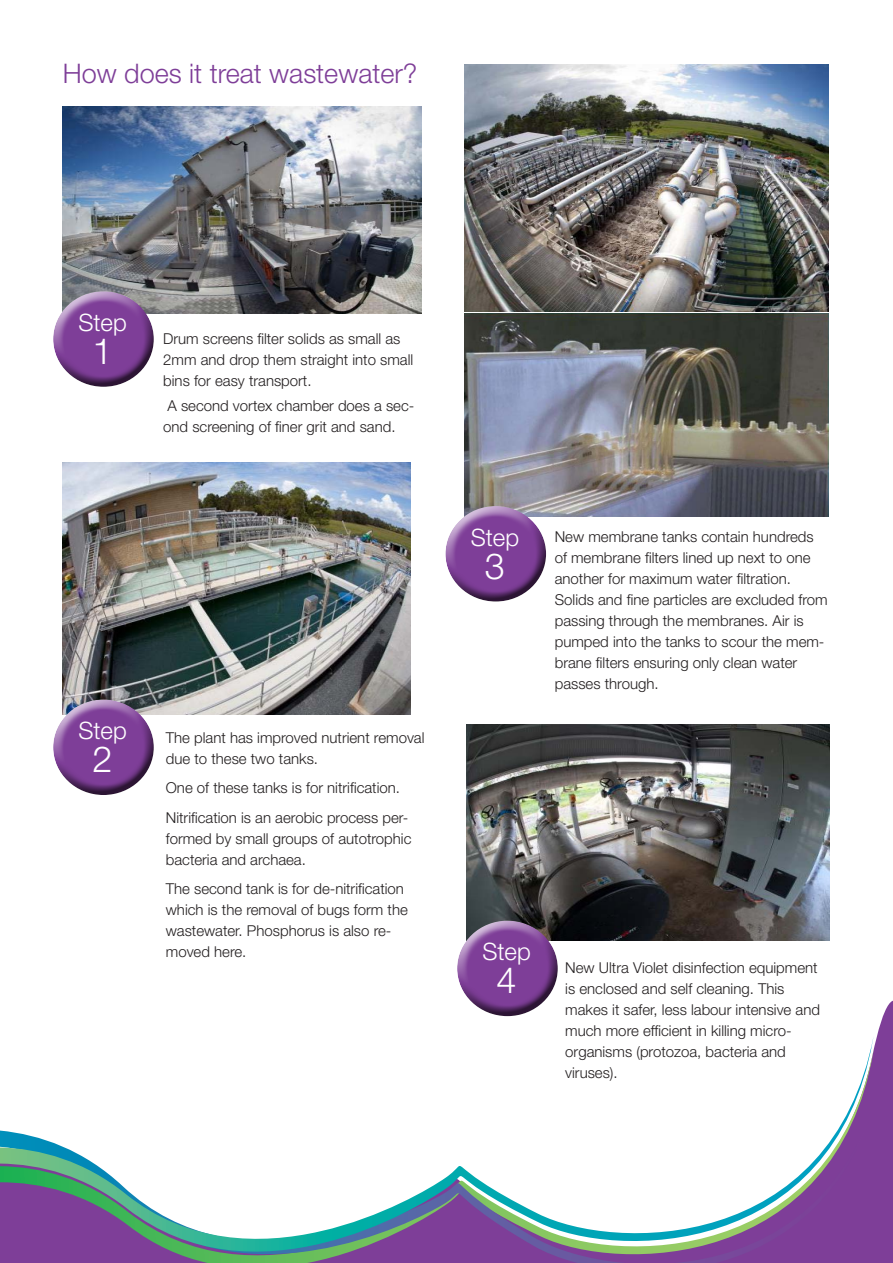
<style>
.page{position:relative;width:893px;height:1263px;background:#fff}
.page>*{position:absolute;margin:0;border:0;box-sizing:border-box;transform-origin:0 0}
.t1{font:300 36px "Helvetica Neue LT Std";color:#fff}
.sub_heads{font:300 27px "Helvetica Neue LT Std";color:#7e3e98}
.t2{font:300 24px "Helvetica Neue LT Std";color:#fff}
.body{font:300 15px/21px "Helvetica Neue LT Std";color:#231f20}
</style>
<div class="page">
<img style="left:63px;top:106px;width:358px;height:208px">
<img style="left:467px;top:724px;width:362px;height:107px">
<img style="left:63px;top:462px;width:347px;height:252px">
<img style="left:465px;top:314px;width:363px;height:203px">
<svg style="left:466px;top:831px;width:427px;height:432px"></svg>
<svg style="left:0;top:1036px;width:874px;height:227px"></svg>
<div style="left:51px;top:288px;width:104px;height:75px;background:#fff;opacity:.75"></div>
<div style="left:51px;top:307px;width:108px;height:80px;background:#231f20;opacity:.75"></div>
<div style="left:51px;top:697px;width:104px;height:75px;background:#fff;opacity:.75"></div>
<div style="left:51px;top:715px;width:108px;height:81px;background:#231f20;opacity:.75"></div>
<div style="left:443px;top:503px;width:104px;height:75px;background:#fff;opacity:.75"></div>
<div style="left:443px;top:521px;width:108px;height:81px;background:#231f20;opacity:.75"></div>
<img style="left:465px;top:65px;width:363px;height:246px">
<div style="left:455px;top:918px;width:104px;height:75px;background:#fff;opacity:.75"></div>
<div style="left:455px;top:936px;width:108px;height:81px;background:#231f20;opacity:.75"></div>
<p class="sub_heads" style="left:63px;top:57px;width:356px">How does it treat wastewater?</p>
<h3 class="t2" style="left:78px;top:308px;width:50px">Step</h3>
<h1 class="t1" style="left:93px;top:329px;width:22px">1</h1>
<p class="body" style="left:163px;top:327px;width:252px">Drum screens filter solids as small as<br>2mm and drop them straight into small bins for easy transport.</p>
<p class="body" style="left:163px;top:395px;width:253px">A second vortex chamber does a sec&shy;ond screening of finer grit and sand.</p>
<h3 class="t2" style="left:78px;top:716px;width:50px">Step</h3>
<h1 class="t1" style="left:93px;top:737px;width:22px">2</h1>
<p class="body" style="left:166px;top:727px;width:260px">The plant has improved nutrient removal due to these two tanks.</p>
<p class="body" style="left:166px;top:777px;width:236px">One of these tanks is for nitrification.</p>
<p class="body" style="left:166px;top:807px;width:247px">Nitrification is an aerobic process per&shy;formed by small groups of autotrophic bacteria and archaea.</p>
<p class="body" style="left:166px;top:878px;width:243px">The second tank is for de-nitrification which is the removal of bugs form the wastewater. Phosphorus is also re&shy;moved here.</p>
<h3 class="t2" style="left:471px;top:523px;width:50px">Step</h3>
<h1 class="t1" style="left:485px;top:544px;width:22px">3</h1>
<p class="body" style="left:555px;top:526px;width:274px">New membrane tanks contain hundreds of membrane filters lined up next to one another for maximum water filtration.<br>Solids and fine particles are excluded from passing through the membranes. Air is pumped into the tanks to scour the mem&shy;brane filters ensuring only clean water passes through.</p>
<h3 class="t2" style="left:482px;top:937px;width:50px">Step</h3>
<h1 class="t1" style="left:497px;top:959px;width:22px">4</h1>
<p class="body" style="left:565px;top:957px;width:256px">New Ultra Violet disinfection equipment is enclosed and self cleaning. This makes it safer, less labour intensive and much more efficient in killing micro&shy;organisms (protozoa, bacteria and viruses).</p>
</div>
